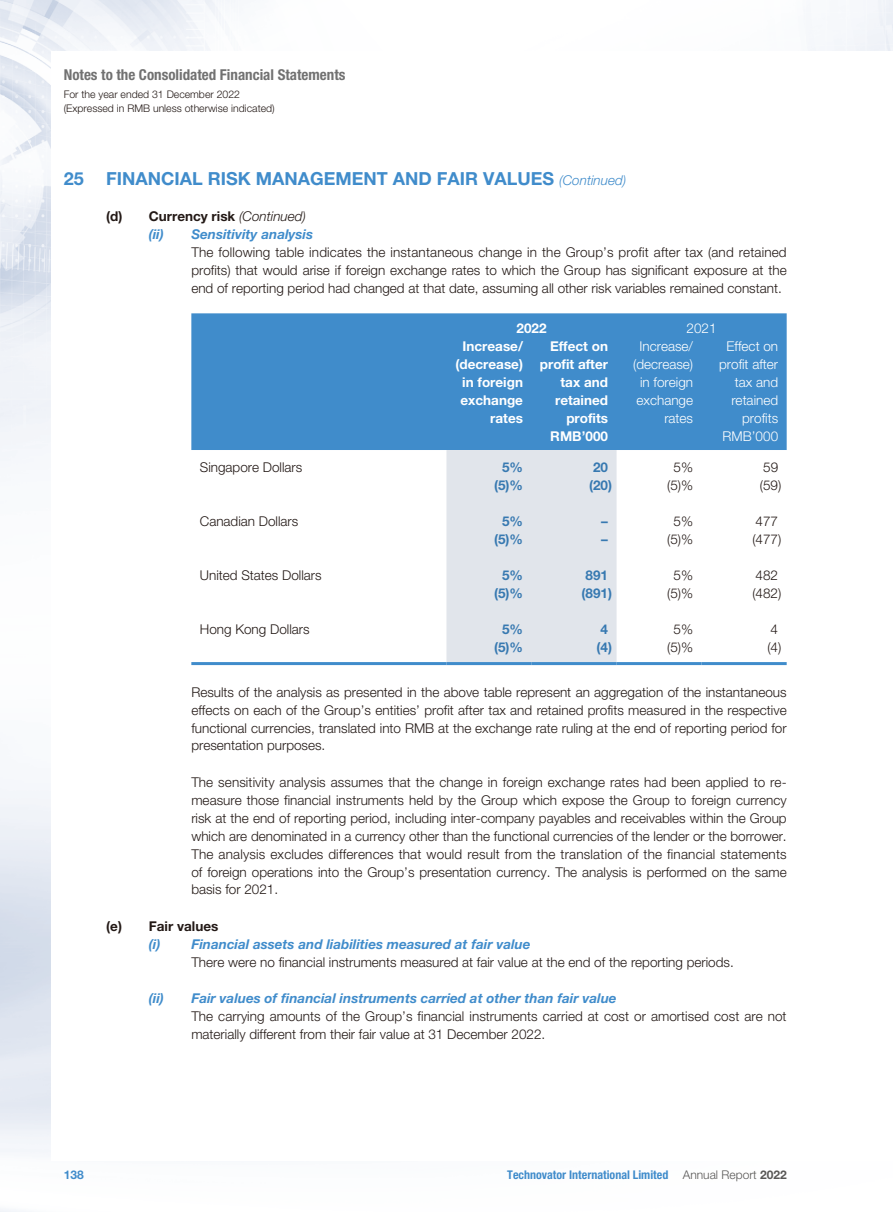
<style>
.page{position:relative;width:893px;height:1212px;background:#fff}
.page>*{position:absolute;margin:0;border:0;box-sizing:border-box;transform-origin:0 0}
.t1{font:700 18px "Helvetica Neue LT Std";color:#408ccb}
.t2{font:700 condensed 15px "Helvetica Neue LT Std";color:#717171}
.t3{font:300 13.5px/18px "Helvetica Neue LT Std";color:#231916;text-align:justify}
.t4{font:italic 700 13.5px "Helvetica Neue LT Std";color:#408ccb}
.t5{font:700 13.5px/18px "Helvetica Neue LT Std";color:#fff;text-align:right}
.t6{font:300 13.5px/18px "Helvetica Neue LT Std";color:#fff;text-align:right}
.t7{font:700 13.5px "Helvetica Neue LT Std";color:#3779b1}
.t8{font:700 13.5px/18px "Helvetica Neue LT Std";color:#231916}
.t9{font:700 condensed 12px "Helvetica Neue LT Std";color:#408ccb}
.t10{font:700 12px "Helvetica Neue LT Std";color:#408ccb}
.t11{font:300 10.5px/13.5px "Helvetica Neue LT Std";color:#231916}
.s1{font-weight:300;font-style:italic;font-size:13.5px}
.s2{font-weight:300;font-style:italic}
.s3{font-style:italic;color:#408ccb}
.s4{font-weight:300;font-stretch:normal;color:#595857}
.s5{font-stretch:normal;color:#595857}
</style>
<div class="page">
<img style="left:0;top:0;width:893px;height:1212px">
<div style="left:51px;top:51px;width:842px;height:1110px;background:#fff"></div>
<div style="left:191px;top:313px;width:596px;height:137px;background:#408ccb"></div>
<div style="left:446px;top:450px;width:171px;height:212px;background:#e1e5eb"></div>
<hr style="left:191px;top:662px;width:255px;height:3px;background:#408ccb">
<hr style="left:446px;top:662px;width:85px;height:3px;background:#408ccb">
<hr style="left:531px;top:662px;width:86px;height:3px;background:#408ccb">
<hr style="left:617px;top:662px;width:85px;height:3px;background:#408ccb">
<hr style="left:702px;top:662px;width:85px;height:3px;background:#408ccb">
<p class="t2" style="left:64px;top:70px;width:283px">Notes to the Consolidated Financial Statements</p>
<p class="t11" style="left:64px;top:89px;width:212px">For the year ended 31 December 2022 (Expressed in RMB unless otherwise indicated)</p>
<h1 class="t1" style="left:64px;top:172px;width:22px">25</h1>
<h1 class="t1" style="left:106px;top:172px;width:521px">FINANCIAL RISK MANAGEMENT AND FAIR VALUES <span class="s1">(Continued)</span></h1>
<p class="t8" style="left:149px;top:209px;width:159px;text-indent:-43px">(d) Currency risk <span class="s2">(Continued) </span><span class="s3">(ii)</span></p>
<p class="t4" style="left:191px;top:229px;width:123px">Sensitivity analysis</p>
<p class="t3" style="left:191px;top:245px;width:597px">The following table indicates the instantaneous change in the Group’s profit after tax (and retained profits) that would arise if foreign exchange rates to which the Group has significant exposure at the end of reporting period had changed at that date, assuming all other risk variables remained constant.</p>
<p class="t5" style="left:516px;top:321px;width:32px">2022</p>
<p class="t6" style="left:687px;top:321px;width:32px">2021</p>
<p class="t5" style="left:456px;top:339px;width:69px">Increase/ (decrease) in foreign exchange rates</p>
<p class="t5" style="left:540px;top:339px;width:70px">Effect on profit after tax and retained profits</p>
<p class="t6" style="left:633px;top:339px;width:62px">Increase/ (decrease) in foreign exchange rates</p>
<p class="t6" style="left:719px;top:339px;width:61px">Effect on profit after tax and retained profits</p>
<p class="t5" style="left:550px;top:429px;width:59px">RMB’000</p>
<p class="t6" style="left:723px;top:429px;width:57px">RMB’000</p>
<p class="t3" style="left:200px;top:460px;width:104px">Singapore Dollars</p>
<p class="t7" style="left:502px;top:462px;width:23px">5%</p>
<p class="t7" style="left:593px;top:462px;width:17px">20</p>
<p class="t3" style="left:674px;top:460px;width:21px">5%</p>
<p class="t3" style="left:763px;top:460px;width:17px">59</p>
<p class="t7" style="left:494px;top:480px;width:30px">(5)%</p>
<p class="t7" style="left:589px;top:480px;width:25px">(20)</p>
<p class="t3" style="left:667px;top:478px;width:28px">(5)%</p>
<p class="t3" style="left:760px;top:478px;width:23px">(59)</p>
<p class="t3" style="left:200px;top:514px;width:100px">Canadian Dollars</p>
<p class="t7" style="left:502px;top:516px;width:23px">5%</p>
<p class="t7" style="left:601px;top:516px;width:8px">–</p>
<p class="t3" style="left:674px;top:514px;width:21px">5%</p>
<p class="t3" style="left:756px;top:514px;width:24px">477</p>
<p class="t7" style="left:494px;top:534px;width:30px">(5)%</p>
<p class="t7" style="left:601px;top:534px;width:8px">–</p>
<p class="t3" style="left:667px;top:532px;width:28px">(5)%</p>
<p class="t3" style="left:752px;top:532px;width:31px">(477)</p>
<p class="t3" style="left:200px;top:568px;width:123px">United States Dollars</p>
<p class="t7" style="left:502px;top:570px;width:23px">5%</p>
<p class="t7" style="left:585px;top:570px;width:24px">891</p>
<p class="t3" style="left:674px;top:568px;width:21px">5%</p>
<p class="t3" style="left:756px;top:568px;width:24px">482</p>
<p class="t7" style="left:494px;top:588px;width:30px">(5)%</p>
<p class="t7" style="left:582px;top:588px;width:32px">(891)</p>
<p class="t3" style="left:667px;top:586px;width:28px">(5)%</p>
<p class="t3" style="left:752px;top:586px;width:31px">(482)</p>
<p class="t3" style="left:200px;top:622px;width:111px">Hong Kong Dollars</p>
<p class="t7" style="left:502px;top:624px;width:23px">5%</p>
<p class="t7" style="left:601px;top:624px;width:9px">4</p>
<p class="t3" style="left:674px;top:622px;width:21px">5%</p>
<p class="t3" style="left:771px;top:622px;width:9px">4</p>
<p class="t7" style="left:494px;top:642px;width:30px">(5)%</p>
<p class="t7" style="left:596px;top:642px;width:17px">(4)</p>
<p class="t3" style="left:667px;top:640px;width:28px">(5)%</p>
<p class="t3" style="left:767px;top:640px;width:16px">(4)</p>
<p class="t3" style="left:191px;top:684px;width:597px">Results of the analysis as presented in the above table represent an aggregation of the instantaneous effects on each of the Group’s entities’ profit after tax and retained profits measured in the respective functional currencies, translated into RMB at the exchange rate ruling at the end of reporting period for presentation purposes.</p>
<p class="t3" style="left:191px;top:774px;width:597px">The sensitivity analysis assumes that the change in foreign exchange rates had been applied to re&shy;measure those financial instruments held by the Group which expose the Group to foreign currency risk at the end of reporting period, including inter-company payables and receivables within the Group which are denominated in a currency other than the functional currencies of the lender or the borrower.<br>The analysis excludes differences that would result from the translation of the financial statements of foreign operations into the Group’s presentation currency. The analysis is performed on the same basis for 2021.</p>
<p class="t8" style="left:106px;top:918px;width:114px">(e) Fair values</p>
<p class="t4" style="left:149px;top:939px;width:383px">(i) Financial assets and liabilities measured at fair value</p>
<p class="t3" style="left:191px;top:954px;width:544px">There were no financial instruments measured at fair value at the end of the reporting periods.</p>
<p class="t4" style="left:149px;top:993px;width:16px">(ii)</p>
<p class="t4" style="left:191px;top:993px;width:427px">Fair values of financial instruments carried at other than fair value</p>
<p class="t3" style="left:191px;top:1008px;width:597px">The carrying amounts of the Group’s financial instruments carried at cost or amortised cost are not materially different from their fair value at 31 December 2022.</p>
<p class="t10" style="left:64px;top:1171px;width:22px">138</p>
<p class="t9" style="left:507px;top:1171px;width:281px">Technovator International Limited <span class="s4">Annual Report</span> <span class="s5">2022</span></p>
</div>
